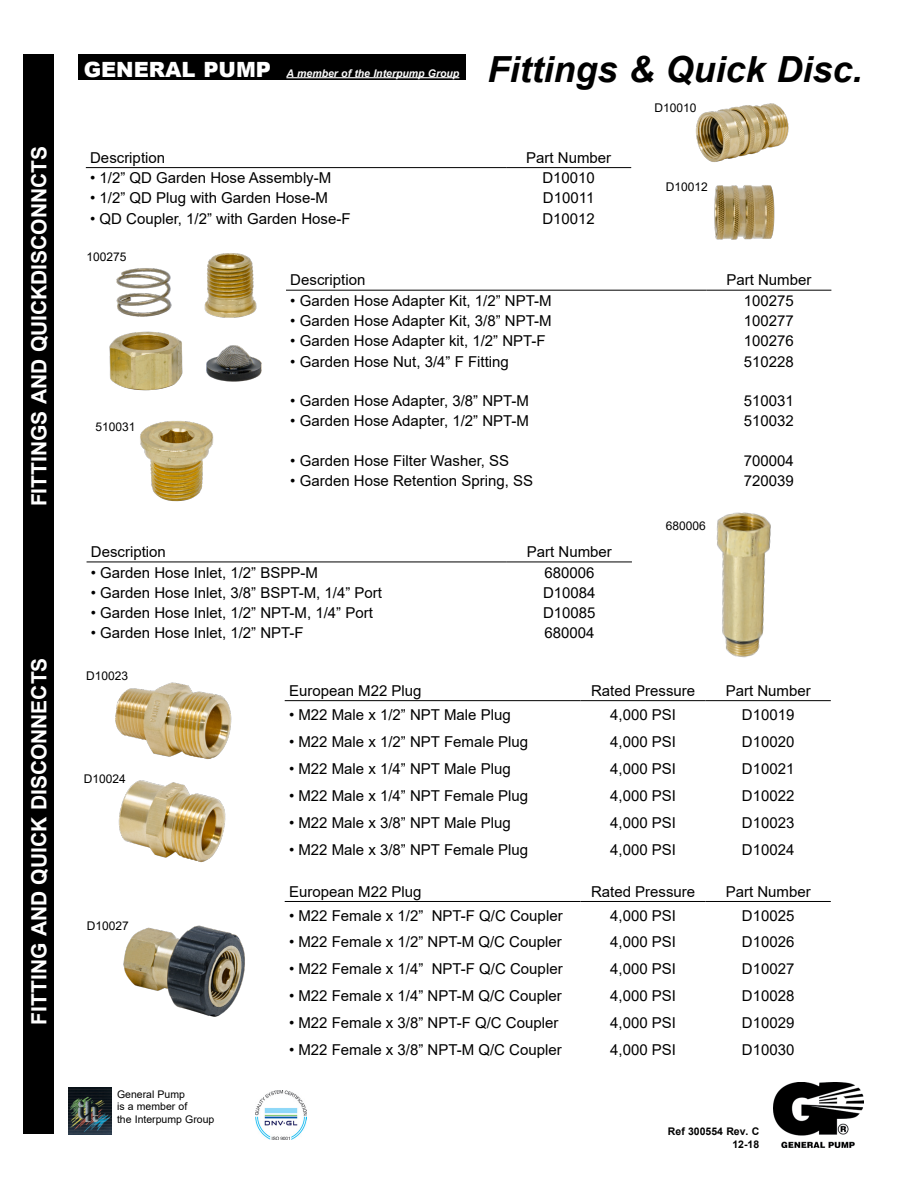
<style>
.page{position:relative;width:918px;height:1188px;background:#fff}
.page>*{position:absolute;margin:0;border:0;box-sizing:border-box;transform-origin:0 0}
.t1{font:italic 700 36px "Arial";color:#000}
.t2{font:700 21px "Arial";color:#fff}
.t3{font:15px "Arial";color:#000}
.t4{font:12px "Arial";color:#000}
.t5{font:10.5px/12.6px "Arial";color:#000}
.t6{font:italic 700 10.5px "Arial";color:#fff}
.t7{font:700 10.5px/12.6px "Arial";color:#000;text-align:right}
.s1{font-weight:900;font-style:normal;font-size:21px}
</style>
<div class="page">
<div style="left:24px;top:54px;width:30px;height:1080px;background:#000"></div>
<div style="left:78px;top:54px;width:387px;height:26px;background:#000"></div>
<hr style="left:286px;top:77px;width:173px;height:1px;background:#fff">
<img style="left:774px;top:1082px;width:90px;height:65px">
<img style="left:255px;top:1091px;width:51px;height:49px">
<img style="left:68px;top:1088px;width:44px;height:46px">
<hr style="left:86px;top:167px;width:420px;height:1px;background:#000">
<hr style="left:506px;top:167px;width:125px;height:1px;background:#000">
<hr style="left:286px;top:290px;width:420px;height:1px;background:#000">
<hr style="left:706px;top:290px;width:125px;height:1px;background:#000">
<hr style="left:87px;top:562px;width:420px;height:1px;background:#000">
<hr style="left:507px;top:562px;width:125px;height:1px;background:#000">
<hr style="left:285px;top:700px;width:296px;height:1px;background:#000">
<hr style="left:581px;top:700px;width:125px;height:1px;background:#000">
<hr style="left:706px;top:700px;width:125px;height:1px;background:#000">
<hr style="left:285px;top:901px;width:296px;height:1px;background:#000">
<hr style="left:581px;top:901px;width:125px;height:1px;background:#000">
<hr style="left:706px;top:901px;width:125px;height:1px;background:#000">
<img style="left:695px;top:103px;width:94px;height:59px">
<img style="left:714px;top:185px;width:61px;height:55px">
<img style="left:109px;top:253px;width:153px;height:138px">
<img style="left:140px;top:421px;width:74px;height:81px">
<img style="left:655px;top:512px;width:175px;height:190px">
<img style="left:115px;top:682px;width:117px;height:77px">
<img style="left:118px;top:780px;width:108px;height:83px">
<img style="left:123px;top:925px;width:122px;height:92px">
<h2 class="t2" style="left:24px;top:506px;width:362px;rotate:-90deg">FITTINGS AND QUICKDISCONNCTS</h2>
<h2 class="t2" style="left:24px;top:1024px;width:368px;rotate:-90deg">FITTING AND QUICK DISCONNECTS</h2>
<p class="t6" style="left:84px;top:66px;width:377px"><span class="s1">GENERAL PUMP</span> A member of the Interpump Group</p>
<h1 class="t1" style="left:487px;top:45px;width:377px">Fittings &amp; Quick Disc.</h1>
<p class="t4" style="left:655px;top:100px;width:44px">D10010</p>
<p class="t3" style="left:90px;top:147px;width:77px">Description</p>
<p class="t3" style="left:526px;top:147px;width:87px">Part Number</p>
<p class="t3" style="left:90px;top:168px;width:243px">• 1/2” QD Garden Hose Assembly-M</p>
<p class="t3" style="left:542px;top:168px;width:54px">D10010</p>
<p class="t3" style="left:90px;top:188px;width:239px">• 1/2” QD Plug with Garden Hose-M</p>
<p class="t3" style="left:543px;top:188px;width:53px">D10011</p>
<p class="t3" style="left:90px;top:208px;width:262px">• QD Coupler, 1/2” with Garden Hose-F</p>
<p class="t3" style="left:542px;top:208px;width:54px">D10012</p>
<p class="t4" style="left:87px;top:249px;width:42px">100275</p>
<p class="t4" style="left:666px;top:178px;width:44px">D10012</p>
<p class="t4" style="left:96px;top:418px;width:42px">510031</p>
<p class="t3" style="left:290px;top:270px;width:77px">Description</p>
<p class="t3" style="left:726px;top:270px;width:87px">Part Number</p>
<p class="t3" style="left:290px;top:290px;width:263px">• Garden Hose Adapter Kit, 1/2” NPT-M</p>
<p class="t3" style="left:744px;top:290px;width:52px">100275</p>
<p class="t3" style="left:290px;top:310px;width:263px">• Garden Hose Adapter Kit, 3/8” NPT-M</p>
<p class="t3" style="left:744px;top:310px;width:52px">100277</p>
<p class="t3" style="left:290px;top:331px;width:257px">• Garden Hose Adapter kit, 1/2” NPT-F</p>
<p class="t3" style="left:744px;top:331px;width:52px">100276</p>
<p class="t3" style="left:290px;top:351px;width:220px">• Garden Hose Nut, 3/4” F Fitting</p>
<p class="t3" style="left:744px;top:351px;width:52px">510228</p>
<p class="t3" style="left:290px;top:390px;width:240px">• Garden Hose Adapter, 3/8” NPT-M</p>
<p class="t3" style="left:744px;top:390px;width:52px">510031</p>
<p class="t3" style="left:290px;top:411px;width:240px">• Garden Hose Adapter, 1/2” NPT-M</p>
<p class="t3" style="left:744px;top:411px;width:52px">510032</p>
<p class="t3" style="left:290px;top:450px;width:220px">• Garden Hose Filter Washer, SS</p>
<p class="t3" style="left:744px;top:450px;width:52px">700004</p>
<p class="t3" style="left:290px;top:470px;width:244px">• Garden Hose Retention Spring, SS</p>
<p class="t3" style="left:744px;top:470px;width:52px">720039</p>
<p class="t4" style="left:666px;top:518px;width:42px">680006</p>
<p class="t3" style="left:91px;top:542px;width:77px">Description</p>
<p class="t3" style="left:527px;top:542px;width:87px">Part Number</p>
<p class="t3" style="left:91px;top:562px;width:229px">• Garden Hose Inlet, 1/2” BSPP-M</p>
<p class="t3" style="left:544px;top:562px;width:52px">680006</p>
<p class="t3" style="left:91px;top:582px;width:293px">• Garden Hose Inlet, 3/8” BSPT-M, 1/4” Port</p>
<p class="t3" style="left:543px;top:582px;width:54px">D10084</p>
<p class="t3" style="left:91px;top:602px;width:284px">• Garden Hose Inlet, 1/2” NPT-M, 1/4” Port</p>
<p class="t3" style="left:543px;top:602px;width:54px">D10085</p>
<p class="t3" style="left:91px;top:623px;width:214px">• Garden Hose Inlet, 1/2” NPT-F</p>
<p class="t3" style="left:544px;top:623px;width:52px">680004</p>
<p class="t4" style="left:86px;top:668px;width:44px">D10023</p>
<p class="t4" style="left:84px;top:770px;width:44px">D10024</p>
<p class="t4" style="left:87px;top:918px;width:44px">D10027</p>
<p class="t5" style="left:117px;top:1088px;width:99px">General Pump<br>is a member of<br>the Interpump Group</p>
<p class="t3" style="left:289px;top:680px;width:134px">European M22 Plug</p>
<p class="t3" style="left:591px;top:680px;width:106px">Rated Pressure</p>
<p class="t3" style="left:726px;top:680px;width:87px">Part Number</p>
<p class="t3" style="left:289px;top:704px;width:223px">• M22 Male x 1/2” NPT Male Plug</p>
<p class="t3" style="left:610px;top:704px;width:67px">4,000 PSI</p>
<p class="t3" style="left:742px;top:704px;width:54px">D10019</p>
<p class="t3" style="left:289px;top:731px;width:241px">• M22 Male x 1/2” NPT Female Plug</p>
<p class="t3" style="left:610px;top:731px;width:67px">4,000 PSI</p>
<p class="t3" style="left:742px;top:731px;width:54px">D10020</p>
<p class="t3" style="left:289px;top:758px;width:223px">• M22 Male x 1/4” NPT Male Plug</p>
<p class="t3" style="left:610px;top:758px;width:67px">4,000 PSI</p>
<p class="t3" style="left:742px;top:758px;width:54px">D10021</p>
<p class="t3" style="left:289px;top:785px;width:241px">• M22 Male x 1/4” NPT Female Plug</p>
<p class="t3" style="left:610px;top:785px;width:67px">4,000 PSI</p>
<p class="t3" style="left:742px;top:785px;width:54px">D10022</p>
<p class="t3" style="left:289px;top:812px;width:223px">• M22 Male x 3/8” NPT Male Plug</p>
<p class="t3" style="left:610px;top:812px;width:67px">4,000 PSI</p>
<p class="t3" style="left:742px;top:812px;width:54px">D10023</p>
<p class="t3" style="left:289px;top:839px;width:241px">• M22 Male x 3/8” NPT Female Plug</p>
<p class="t3" style="left:610px;top:839px;width:67px">4,000 PSI</p>
<p class="t3" style="left:742px;top:839px;width:54px">D10024</p>
<p class="t3" style="left:289px;top:881px;width:134px">European M22 Plug</p>
<p class="t3" style="left:591px;top:881px;width:106px">Rated Pressure</p>
<p class="t3" style="left:726px;top:881px;width:87px">Part Number</p>
<p class="t3" style="left:289px;top:905px;width:275px">• M22 Female x 1/2” NPT-F Q/C Coupler</p>
<p class="t3" style="left:610px;top:905px;width:67px">4,000 PSI</p>
<p class="t3" style="left:742px;top:905px;width:54px">D10025</p>
<p class="t3" style="left:289px;top:932px;width:274px">• M22 Female x 1/2” NPT-M Q/C Coupler</p>
<p class="t3" style="left:610px;top:932px;width:67px">4,000 PSI</p>
<p class="t3" style="left:742px;top:932px;width:54px">D10026</p>
<p class="t3" style="left:289px;top:959px;width:275px">• M22 Female x 1/4” NPT-F Q/C Coupler</p>
<p class="t3" style="left:610px;top:959px;width:67px">4,000 PSI</p>
<p class="t3" style="left:742px;top:959px;width:54px">D10027</p>
<p class="t3" style="left:289px;top:986px;width:274px">• M22 Female x 1/4” NPT-M Q/C Coupler</p>
<p class="t3" style="left:610px;top:986px;width:67px">4,000 PSI</p>
<p class="t3" style="left:742px;top:986px;width:54px">D10028</p>
<p class="t3" style="left:289px;top:1013px;width:271px">• M22 Female x 3/8” NPT-F Q/C Coupler</p>
<p class="t3" style="left:610px;top:1013px;width:67px">4,000 PSI</p>
<p class="t3" style="left:742px;top:1013px;width:54px">D10029</p>
<p class="t3" style="left:289px;top:1040px;width:274px">• M22 Female x 3/8” NPT-M Q/C Coupler</p>
<p class="t3" style="left:610px;top:1040px;width:67px">4,000 PSI</p>
<p class="t3" style="left:742px;top:1040px;width:54px">D10030</p>
<p class="t7" style="left:668px;top:1125px;width:93px">Ref 300554 Rev. C<br>12-18</p>
</div>
